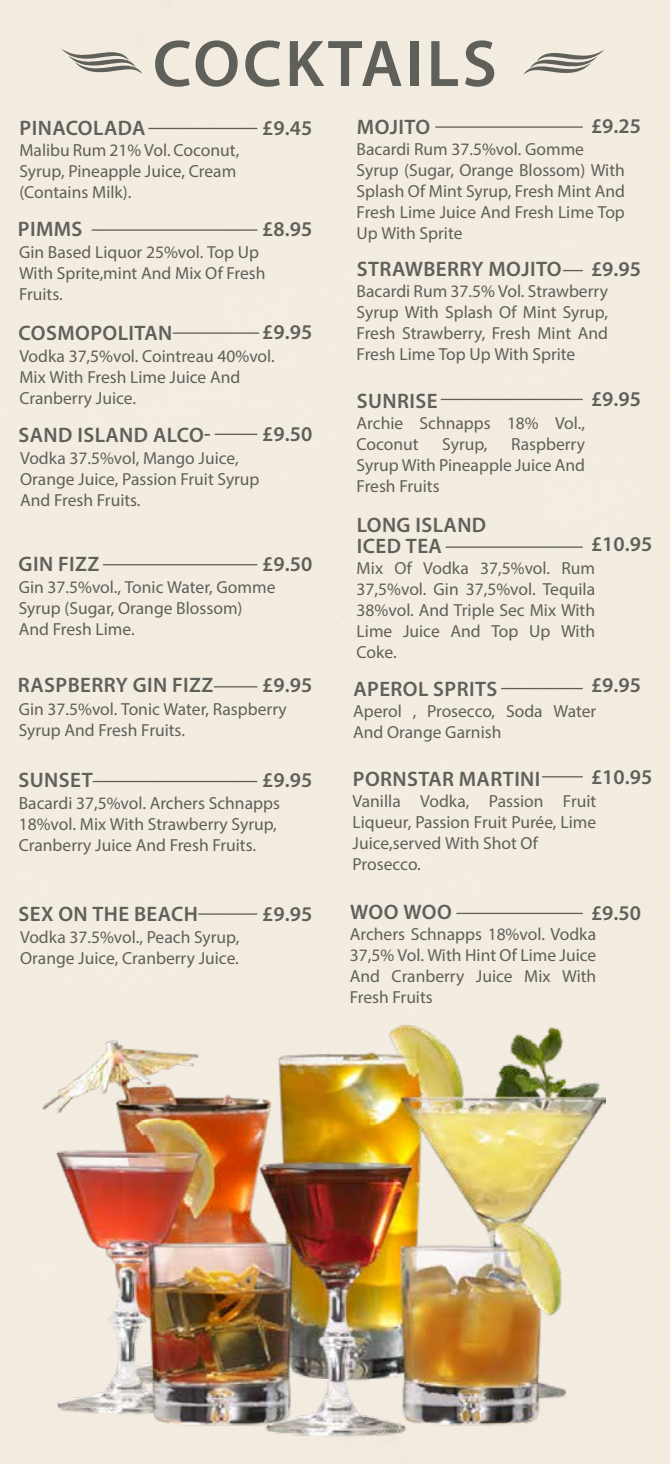
<style>
.page{position:relative;width:670px;height:1464px;background:#fff}
.page>*{position:absolute;margin:0;border:0;box-sizing:border-box;transform-origin:0 0}
.t1{font:600 66.5px "Myriad Pro";letter-spacing:.045em;color:#5f6059}
.t2{font:600 21px/21px "Myriad Pro";letter-spacing:.02em;color:#5f6059}
.t3{font:17.5px/21px "Myriad Pro";color:#5f6059}
</style>
<div class="page">
<div style="left:0;top:0;width:670px;height:1463px;background:#f3ece1"></div>
<div style="left:0;top:1040px;width:167px;height:423px;background:#f3ece0"></div>
<svg style="left:523px;top:49px;width:81px;height:26px;background:#c5c0b6"></svg>
<svg style="left:61px;top:49px;width:81px;height:25px;background:#c3beb4"></svg>
<img style="left:42px;top:1024px;width:563px;height:417px">
<hr style="left:149px;top:128px;width:108px;height:1px;background:#5f6059">
<hr style="left:436px;top:126px;width:146px;height:2px;background:#5f6059">
<hr style="left:92px;top:229px;width:165px;height:2px;background:#5f6059">
<hr style="left:173px;top:332px;width:86px;height:2px;background:#5f6059">
<hr style="left:215px;top:434px;width:42px;height:1px;background:#5f6059">
<hr style="left:214px;top:686px;width:43px;height:1px;background:#5f6059">
<hr style="left:103px;top:564px;width:154px;height:1px;background:#5f6059">
<hr style="left:93px;top:781px;width:164px;height:1px;background:#5f6059">
<hr style="left:199px;top:913px;width:58px;height:1px;background:#5f6059">
<svg style="left:563px;top:270px;width:19px;height:1px"></svg>
<hr style="left:441px;top:399px;width:141px;height:1px;background:#5f6059">
<hr style="left:446px;top:546px;width:136px;height:2px;background:#5f6059">
<hr style="left:501px;top:688px;width:81px;height:1px;background:#5f6059">
<hr style="left:542px;top:776px;width:40px;height:1px;background:#5f6059">
<hr style="left:457px;top:912px;width:125px;height:2px;background:#5f6059">
<h1 class="t1" style="left:153px;top:21px;width:346px">COCKTAILS</h1>
<p class="t2" style="left:20px;top:117px;width:127px">PINACOLADA</p>
<p class="t3" style="left:19px;top:139px;width:221px">Malibu Rum 21% Vol. Coconut,<br>Syrup, Pineapple Juice, Cream (Contains Milk).</p>
<p class="t2" style="left:262px;top:117px;width:51px">£9.45</p>
<p class="t2" style="left:18px;top:218px;width:66px">PIMMS</p>
<p class="t3" style="left:19px;top:242px;width:248px">Gin Based Liquor 25%vol. Top Up<br>With Sprite,mint And Mix Of Fresh<br>Fruits.</p>
<p class="t2" style="left:19px;top:322px;width:155px">COSMOPOLITAN</p>
<p class="t3" style="left:19px;top:345px;width:257px">Vodka 37,5%vol. Cointreau 40%vol.<br>Mix With Fresh Lime Juice And<br>Cranberry Juice.</p>
<p class="t2" style="left:19px;top:424px;width:194px">SAND ISLAND ALCO-</p>
<p class="t3" style="left:20px;top:447px;width:241px">Vodka 37.5%vol, Mango Juice,<br>Orange Juice, Passion Fruit Syrup<br>And Fresh Fruits.</p>
<p class="t2" style="left:262px;top:218px;width:51px">£8.95</p>
<p class="t2" style="left:262px;top:321px;width:51px">£9.95</p>
<p class="t2" style="left:262px;top:423px;width:51px">£9.50</p>
<p class="t2" style="left:19px;top:553px;width:82px">GIN FIZZ</p>
<p class="t3" style="left:19px;top:576px;width:258px">Gin 37.5%vol., Tonic Water, Gomme<br>Syrup (Sugar, Orange Blossom)<br>And Fresh Lime.</p>
<p class="t2" style="left:262px;top:553px;width:51px">£9.50</p>
<p class="t2" style="left:18px;top:674px;width:197px">RASPBERRY GIN FIZZ</p>
<p class="t3" style="left:19px;top:698px;width:269px">Gin 37.5%vol. Tonic Water, Raspberry<br>Syrup And Fresh Fruits.</p>
<p class="t2" style="left:19px;top:769px;width:76px">SUNSET</p>
<p class="t2" style="left:262px;top:769px;width:51px">£9.95</p>
<p class="t3" style="left:19px;top:792px;width:263px">Bacardi 37,5%vol. Archers Schnapps<br>18%vol. Mix With Strawberry Syrup,<br>Cranberry Juice And Fresh Fruits.</p>
<p class="t2" style="left:262px;top:674px;width:51px">£9.95</p>
<p class="t2" style="left:19px;top:902px;width:181px">SEX ON THE BEACH</p>
<p class="t2" style="left:262px;top:902px;width:51px">£9.95</p>
<p class="t3" style="left:20px;top:926px;width:221px">Vodka 37.5%vol., Peach Syrup,<br>Orange Juice, Cranberry Juice.</p>
<p class="t2" style="left:357px;top:116px;width:75px">MOJITO</p>
<p class="t3" style="left:356px;top:138px;width:270px">Bacardi Rum 37.5%vol. Gomme<br>Syrup (Sugar, Orange Blossom) With<br>Splash Of Mint Syrup, Fresh Mint And<br>Fresh Lime Juice And Fresh Lime Top<br>Up With Sprite</p>
<p class="t2" style="left:591px;top:115px;width:51px">£9.25</p>
<p class="t2" style="left:357px;top:258px;width:206px">STRAWBERRY MOJITO</p>
<p class="t3" style="left:356px;top:281px;width:253px;text-align:justify">Bacardi Rum 37.5% Vol. Strawberry Syrup With Splash Of Mint Syrup, Fresh Strawberry, Fresh Mint And Fresh Lime Top Up With Sprite</p>
<p class="t2" style="left:591px;top:258px;width:51px">£9.95</p>
<p class="t2" style="left:591px;top:388px;width:51px">£9.95</p>
<p class="t2" style="left:357px;top:389px;width:82px">SUNRISE</p>
<p class="t3" style="left:356px;top:412px;width:230px">Archie Schnapps 18% Vol.,<br>Coconut</p>
<p class="t3" style="left:356px;top:433px;width:230px;text-align:justify;text-indent:154px">Raspberry Syrup With Pineapple Juice And Fresh Fruits</p>
<p class="t2" style="left:357px;top:514px;width:131px">LONG ISLAND<br>ICED TEA</p>
<p class="t3" style="left:356px;top:557px;width:240px;text-align:justify">Mix Of Vodka 37,5%vol. Rum 37,5%vol. Gin 37,5%vol. Tequila 38%vol. And Triple Sec Mix With Lime Juice And Top Up With Coke.</p>
<p class="t3" style="left:442px;top:433px;width:47px">Syrup,</p>
<p class="t2" style="left:591px;top:533px;width:63px">£10.95</p>
<p class="t2" style="left:591px;top:674px;width:51px">£9.95</p>
<p class="t2" style="left:353px;top:678px;width:145px">APEROL SPRITS</p>
<p class="t3" style="left:353px;top:700px;width:245px">Aperol , Prosecco, Soda Water<br>And Orange Garnish</p>
<p class="t2" style="left:353px;top:767px;width:189px">PORNSTAR MARTINI</p>
<p class="t3" style="left:352px;top:790px;width:245px">Vanilla Vodka, Passion Fruit<br>Liqueur, Passion Fruit Purée, Lime<br>Juice,served With Shot Of<br>Prosecco.</p>
<p class="t2" style="left:591px;top:765px;width:63px">£10.95</p>
<p class="t2" style="left:350px;top:900px;width:103px">WOO WOO</p>
<p class="t3" style="left:350px;top:923px;width:248px;text-align:justify">Archers Schnapps 18%vol. Vodka 37,5% Vol. With Hint Of Lime Juice And Cranberry Juice Mix With Fresh Fruits</p>
<p class="t2" style="left:591px;top:901px;width:51px">£9.50</p>
</div>
